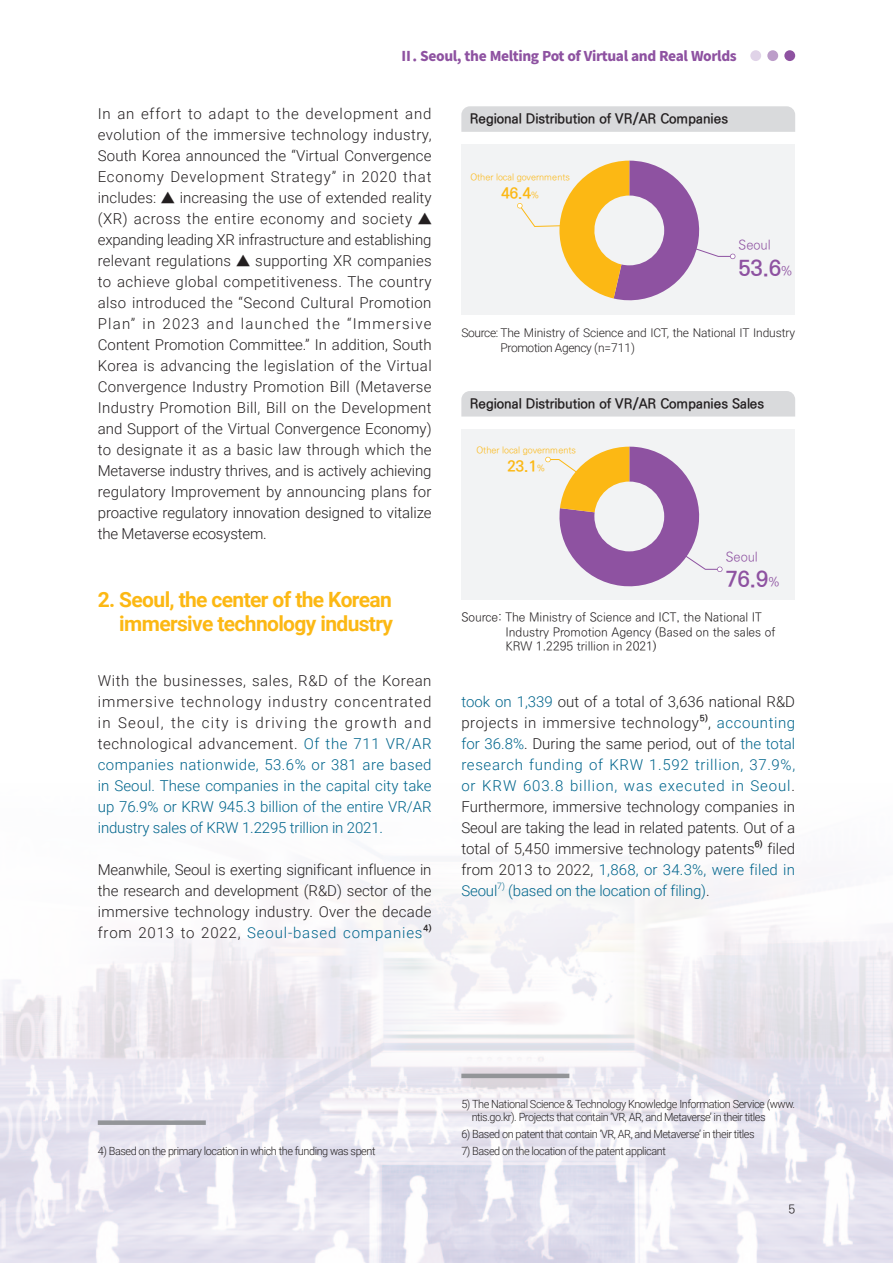
<style>
.page{position:relative;width:893px;height:1263px;background:#fff}
.page>*{position:absolute;margin:0;border:0;box-sizing:border-box;transform-origin:0 0}
.t1{font:21.45px "Ko Pub World Dotum PB";color:#8e52a1}
.t2{font:700 21px/24px "Roboto";letter-spacing:-.03em;color:#fcb814;text-align:right}
.t3{font:300 15px/21px "Roboto";color:#231f20;text-align:justify}
.t4{font:300 15px/21px "Roboto";letter-spacing:-.01em;color:#00658c;text-align:justify}
.t5{font:300 15px/21px "Roboto";letter-spacing:.03em;color:#231f20}
.t6{font:15px "Ko Pub World Dotum PB";color:#fcb814}
.t7{font:13.5px "Ko Pub World Dotum PB";color:#231f20}
.t8{font:900 13.5px "Noto Sans CJ Kkr";letter-spacing:-.03em;color:#8e52a1}
.t9{font:12.9px "Ko Pub World Dotum PL";color:#8e52a1}
.t10{font:12px/14.4px "Ko Pub World Dotum PL";color:#231f20}
.t11{font:300 12px/14.4px "Roboto";letter-spacing:-.01em;color:#231f20}
.t12{font:300 11.25px/12.8px "Roboto";letter-spacing:-.04em;color:#231f20}
.t13{font:9px "Ko Pub World Dotum PL";color:#fcb814}
.t14{font:8.7px "Ko Pub World Dotum PB";color:#231f20}
.t15{font:300 8.7px "Roboto";color:#00658c}
.s1{font-family:"Ko Pub Dotum"}
.s2{color:#231f20}
.s3{color:#00658c}
.s4{font-family:"Ko Pub World Dotum PL";font-size:9px}
.s5{font-family:"Ko Pub World Dotum PL";font-size:12.9px}
</style>
<div class="page">
<div style="left:784px;top:50px;width:11px;height:11px;background:#8e52a1;border-radius:50%"></div>
<div style="left:767px;top:50px;width:11px;height:11px;background:#bc9dc9;border-radius:50%"></div>
<div style="left:750px;top:50px;width:11px;height:11px;background:#e0d3e8;border-radius:50%"></div>
<img style="left:0;top:847px;width:893px;height:416px">
<div style="left:98px;top:1120px;width:108px;height:5px;background:#939598"></div>
<hr style="left:461px;top:1074px;width:108px;height:4px;background:#939598">
<div style="left:461px;top:144px;width:334px;height:170px;background:#f2f3f4"></div>
<svg style="left:517px;top:161px;width:218px;height:140px"></svg>
<div style="left:461px;top:106px;width:334px;height:26px;background:#d9dadc"></div>
<div style="left:461px;top:429px;width:334px;height:170px;background:#f2f3f4"></div>
<svg style="left:545px;top:447px;width:177px;height:140px"></svg>
<div style="left:461px;top:391px;width:334px;height:26px;background:#d9dadc"></div>
<p class="t8" style="left:399px;top:48px;width:339px">Ⅱ. Seoul, the Melting Pot of Virtual and Real Worlds</p>
<p class="t3" style="left:98px;top:104px;width:335px">In an effort to adapt to the development and evolution of the immersive technology industry, South Korea announced the “Virtual Convergence Economy Development Strategy” in 2020 that includes: <span class="s1">▲</span> increasing the use of extended reality (XR) across the entire economy and society <span class="s1">▲ </span>expanding leading XR infrastructure and establishing relevant regulations <span class="s1">▲</span> supporting XR companies to achieve global competitiveness. The country also introduced the “Second Cultural Promotion Plan” in 2023 and launched the “Immersive Content Promotion Committee.” In addition, South Korea is advancing the legislation of the Virtual Convergence Industry Promotion Bill (Metaverse Industry Promotion Bill, Bill on the Development and Support of the Virtual Convergence Economy) to designate it as a basic law through which the Metaverse industry thrives, and is actively achieving regulatory Improvement by announcing plans for proactive regulatory innovation designed to vitalize the Metaverse ecosystem.</p>
<h2 class="t2" style="left:98px;top:589px;width:297px">2. Seoul, the center of the Korean immersive technology industry</h2>
<p class="t4" style="left:98px;top:671px;width:335px"><span class="s2">With the businesses, sales, R&amp;D of the Korean immersive technology industry concentrated in Seoul, the city is driving the growth and technological advancement.</span> Of the 711 VR/AR companies nationwide, 53.6% or 381 are based in Seoul. These companies in the capital city take up 76.9% or KRW 945.3 billion of the entire VR/AR industry sales of KRW 1.2295 trillion in 2021.</p>
<p class="t3" style="left:98px;top:860px;width:335px">Meanwhile, Seoul is exerting significant influence in the research and development (R&amp;D) sector of the immersive technology industry. Over the decade from 2013 to 2022, <span class="s3">Seoul-based companies</span></p>
<p class="t14" style="left:423px;top:921px;width:10px">4)</p>
<p class="t7" style="left:470px;top:109px;width:260px">Regional Distribution of VR/AR Companies</p>
<p class="t13" style="left:470px;top:171px;width:101px">Other local governments</p>
<p class="t6" style="left:501px;top:182px;width:39px">46.4<span class="s4">%</span></p>
<p class="t9" style="left:739px;top:236px;width:34px">Seoul</p>
<h1 class="t1" style="left:739px;top:253px;width:55px">53.6<span class="s5">%</span></h1>
<p class="t11" style="left:500px;top:327px;width:296px;text-indent:-39px">Source: The Ministry of Science and ICT, the National IT Industry<br>Promotion Agency (n=711)</p>
<p class="t7" style="left:470px;top:394px;width:296px">Regional Distribution of VR/AR Companies Sales</p>
<p class="t13" style="left:476px;top:444px;width:101px">Other local governments</p>
<p class="t6" style="left:507px;top:456px;width:39px">23.1<span class="s4">%</span></p>
<p class="t9" style="left:726px;top:548px;width:34px">Seoul</p>
<h1 class="t1" style="left:726px;top:564px;width:55px">76.9<span class="s5">%</span></h1>
<p class="t10" style="left:505px;top:611px;width:271px;text-indent:-44px">Source: The Ministry of Science and ICT, the National IT<br>Industry Promotion Agency (Based on the sales of<br>KRW 1.2295 trillion in 2021)</p>
<p class="t5" style="left:461px;top:692px;width:335px"><span class="s3">took on 1,339</span> out of a total of 3,636 national R&amp;D projects in immersive technology</p>
<p class="t14" style="left:700px;top:711px;width:9px">5)</p>
<p class="t3" style="left:461px;top:713px;width:335px;text-indent:247px">, <span class="s3">accounting for 36.8%</span>. During the same period, out of <span class="s3">the total research funding of KRW 1.592 trillion, 37.9%, or KRW 603.8 billion, was executed in Seoul</span>.<br>Furthermore, immersive technology companies in Seoul are taking the lead in related patents. Out of a total of 5,450 immersive technology patents</p>
<p class="t14" style="left:755px;top:837px;width:9px">6)</p>
<p class="t4" style="left:461px;top:839px;width:335px;text-indent:306px"><span class="s2">filed from 2013 to 2022,</span> 1,868, or 34.3%, were filed in Seoul</p>
<p class="t15" style="left:497px;top:882px;width:9px">7)</p>
<p class="t4" style="left:508px;top:881px;width:203px">(based on the location of filing)<span class="s2">.</span></p>
<p class="t12" style="left:98px;top:1145px;width:279px">4) Based on the primary location in which the funding was spent</p>
<p class="t12" style="left:472px;top:1099px;width:325px;text-indent:-10px">5) The National Science &amp; Technology Knowledge Information Service (www. ntis.go.kr). Projects that contain ‘VR, AR, and Metaverse’ in their titles</p>
<p class="t12" style="left:461px;top:1128px;width:295px">6) Based on patent that contain ‘VR, AR, and Metaverse’ in their titles</p>
<p class="t12" style="left:461px;top:1145px;width:206px">7) Based on the location of the patent applicant</p>
<p class="t10" style="left:788px;top:1203px;width:8px">5</p>
</div>
